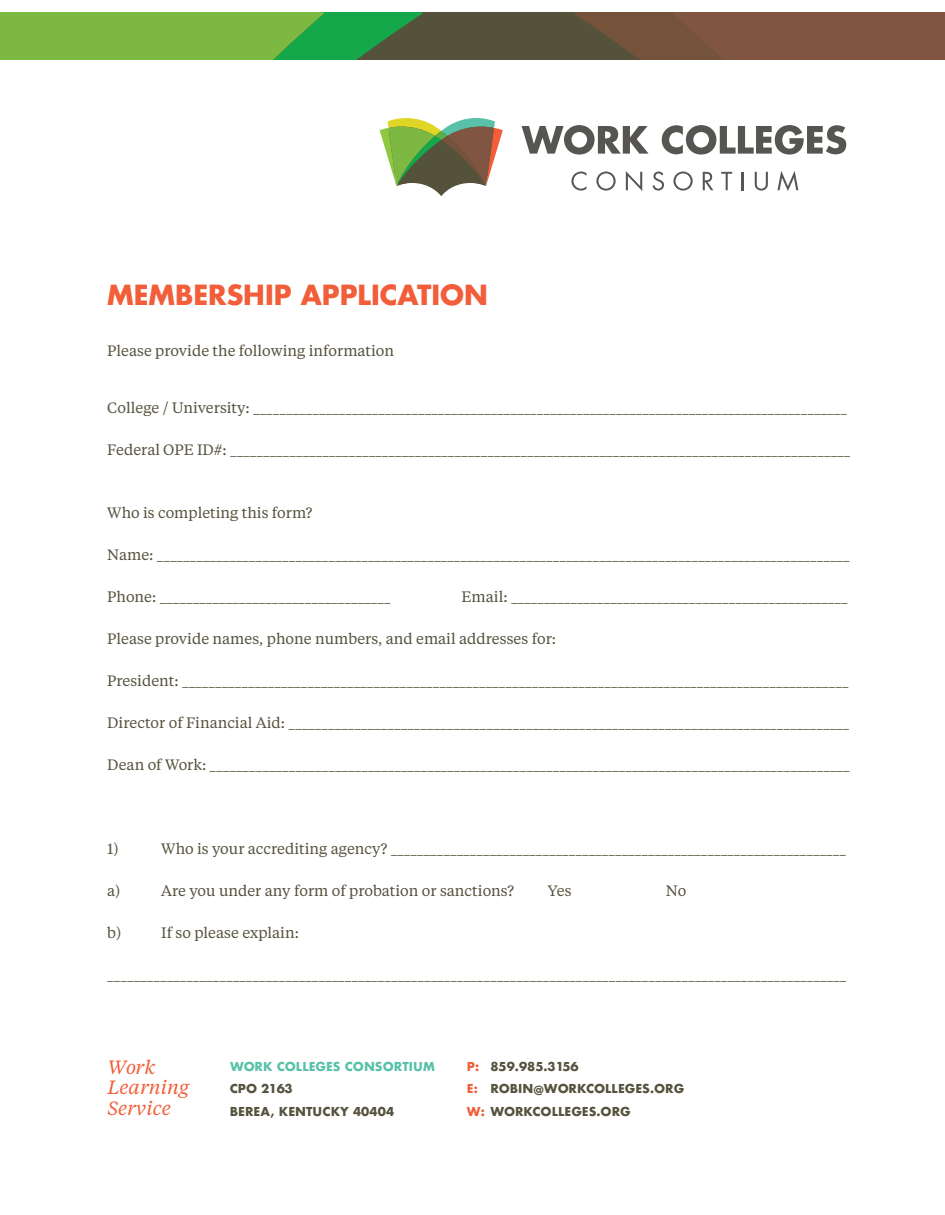
<style>
.page{position:relative;width:945px;height:1215px;background:#fff}
.page>*{position:absolute;margin:0;border:0;box-sizing:border-box;transform-origin:0 0}
.t1{font:700 27px "Futura LT";color:#f15e39}
.t2{font:italic 19.05px/21px "Tiempos Text";color:#f15e39}
.t3{font:15px "Tiempos Text";color:#55523d}
.t4{font:700 12px/22.5px "Futura";color:#55523d}
.t5{font:700 12px "Futura";color:#58c1a8}
.t6{font:700 12px/22.5px "Futura";color:#f15e39}
</style>
<div class="page">
<svg style="left:522px;top:125px;width:127px;height:30px"></svg>
<svg style="left:662px;top:125px;width:184px;height:30px"></svg>
<svg style="left:571px;top:172px;width:16px;height:19px"></svg>
<svg style="left:596px;top:172px;width:20px;height:19px"></svg>
<svg style="left:626px;top:171px;width:16px;height:20px"></svg>
<svg style="left:653px;top:172px;width:11px;height:19px"></svg>
<svg style="left:673px;top:172px;width:20px;height:19px"></svg>
<svg style="left:703px;top:172px;width:10px;height:18px"></svg>
<svg style="left:721px;top:172px;width:11px;height:18px"></svg>
<svg style="left:742px;top:172px;width:2px;height:18px"></svg>
<svg style="left:755px;top:172px;width:13px;height:19px"></svg>
<svg style="left:778px;top:171px;width:20px;height:20px"></svg>
<svg style="left:380px;top:118px;width:123px;height:78px"></svg>
<svg style="left:0;top:12px;width:945px;height:48px"></svg>
<p class="t1" style="left:107px;top:277px;width:382px">MEMBERSHIP APPLICATION</p>
<p class="t3" style="left:107px;top:341px;width:288px">Please provide the following information</p>
<p class="t3" style="left:107px;top:398px;width:741px">College / University: __________________________________________________________________________________________</p>
<p class="t3" style="left:107px;top:440px;width:745px">Federal OPE ID#: ______________________________________________________________________________________________</p>
<p class="t3" style="left:107px;top:503px;width:207px">Who is completing this form?</p>
<p class="t3" style="left:107px;top:545px;width:744px">Name: _________________________________________________________________________________________________________</p>
<p class="t3" style="left:107px;top:587px;width:285px">Phone: ___________________________________</p>
<p class="t3" style="left:462px;top:587px;width:388px">Email: ___________________________________________________</p>
<p class="t3" style="left:107px;top:629px;width:450px">Please provide names, phone numbers, and email addresses for:</p>
<p class="t3" style="left:107px;top:671px;width:743px">President: _____________________________________________________________________________________________________</p>
<p class="t3" style="left:107px;top:713px;width:744px">Director of Financial Aid: _____________________________________________________________________________________</p>
<p class="t3" style="left:107px;top:755px;width:744px">Dean of Work: _________________________________________________________________________________________________</p>
<p class="t3" style="left:107px;top:839px;width:13px">1)</p>
<p class="t3" style="left:161px;top:839px;width:686px">Who is your accrediting agency? _____________________________________________________________________</p>
<p class="t3" style="left:107px;top:881px;width:15px">a)</p>
<p class="t3" style="left:161px;top:881px;width:354px">Are you under any form of probation or sanctions?</p>
<p class="t3" style="left:548px;top:881px;width:25px">Yes</p>
<p class="t3" style="left:666px;top:881px;width:22px">No</p>
<p class="t3" style="left:107px;top:923px;width:15px">b)</p>
<p class="t3" style="left:161px;top:923px;width:139px">If so please explain:</p>
<p class="t3" style="left:107px;top:965px;width:741px">________________________________________________________________________________________________________________</p>
<p class="t2" style="left:108px;top:1055px;width:83px">Work<br>Learning<br>Service</p>
<p class="t5" style="left:230px;top:1057px;width:207px">WORK COLLEGES CONSORTIUM</p>
<p class="t4" style="left:230px;top:1077px;width:166px">CPO 2163<br>BEREA, KENTUCKY 40404</p>
<p class="t6" style="left:467px;top:1055px;width:19px">P:<br>E:<br>W:</p>
<p class="t4" style="left:490px;top:1055px;width:195px">859.985.3156<br>ROBIN@WORKCOLLEGES.ORG<br>WORKCOLLEGES.ORG</p>
</div>
